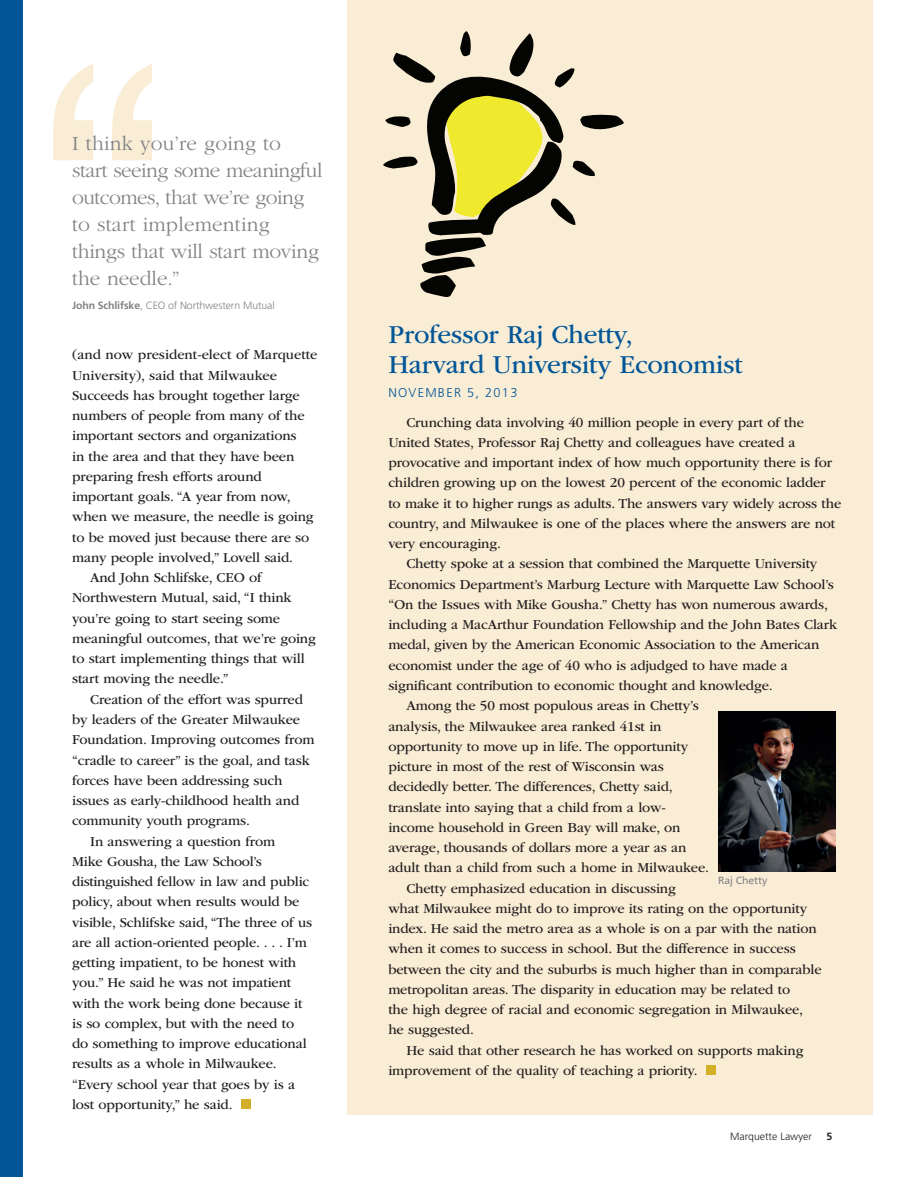
<style>
.page{position:relative;width:919px;height:1178px;background:#fff}
.page>*{position:absolute;margin:0;border:0;box-sizing:border-box;transform-origin:0 0}
.t1{font:27px/30px "ITC Garamond Std";letter-spacing:-.01em;color:#015698}
.t2{font:300 21px/27px "ITC Garamond Std";letter-spacing:-.01em;color:#808285}
.t3{font:14.25px "ITC Garamond Std";letter-spacing:-.01em;color:#231f20}
.t4{font:300 12.75px "Frutiger";letter-spacing:.1em;color:#015698}
.t5{font:300 10.5px "Frutiger";letter-spacing:-.01em;color:#808285}
.t6{font:300 10.5px "Frutiger";color:#231f20}
.t7{font:10.5px "Frutiger";letter-spacing:-.01em;color:#808285}
.t8{font:700 10.5px "Frutiger";color:#231f20}
.s1{font-weight:700}
</style>
<div class="page">
<div style="left:347px;top:0;width:525px;height:1114px;background:#faedd5"></div>
<svg style="left:383px;top:31px;width:240px;height:266px"></svg>
<div style="left:241px;top:1099px;width:9px;height:9px;background:#d3b028"></div>
<div style="left:705px;top:1065px;width:10px;height:9px;background:#d3b028"></div>
<img style="left:718px;top:711px;width:117px;height:160px">
<div style="left:0;top:0;width:23px;height:1176px;background:#015698"></div>
<svg style="left:53px;top:64px;width:99px;height:96px"></svg>
<h2 class="t2" style="left:72px;top:130px;width:252px">I think you’re going to<br>start seeing some meaningful outcomes, that we’re going to start implementing things that will start moving the needle.”</h2>
<p class="t5" style="left:72px;top:299px;width:204px"><span class="s1">John Schlifske</span>, CEO of Northwestern Mutual</p>
<p class="t3" style="left:72px;top:347px;width:247px">(and now president-elect of Marquette</p>
<p class="t3" style="left:72px;top:367px;width:206px">University), said that Milwaukee</p>
<p class="t3" style="left:72px;top:387px;width:229px">Succeeds has brought together large</p>
<p class="t3" style="left:72px;top:408px;width:234px">numbers of people from many of the</p>
<p class="t3" style="left:72px;top:428px;width:226px">important sectors and organizations</p>
<p class="t3" style="left:72px;top:448px;width:223px">in the area and that they have been</p>
<p class="t3" style="left:72px;top:468px;width:191px">preparing fresh efforts around</p>
<p class="t3" style="left:72px;top:489px;width:220px">important goals. “A year from now,</p>
<p class="t3" style="left:72px;top:509px;width:243px">when we measure, the needle is going</p>
<p class="t3" style="left:72px;top:529px;width:239px">to be moved just because there are so</p>
<p class="t3" style="left:72px;top:549px;width:222px">many people involved,” Lovell said.</p>
<p class="t3" style="left:90px;top:570px;width:173px">And John Schlifske, CEO of</p>
<p class="t3" style="left:72px;top:590px;width:221px">Northwestern Mutual, said, “I think</p>
<p class="t3" style="left:72px;top:610px;width:209px">you’re going to start seeing some</p>
<p class="t3" style="left:72px;top:630px;width:245px">meaningful outcomes, that we’re going</p>
<p class="t3" style="left:72px;top:651px;width:234px">to start implementing things that will</p>
<p class="t3" style="left:72px;top:671px;width:158px">start moving the needle.”</p>
<p class="t3" style="left:90px;top:691px;width:214px">Creation of the effort was spurred</p>
<p class="t3" style="left:72px;top:711px;width:229px">by leaders of the Greater Milwaukee</p>
<p class="t3" style="left:72px;top:732px;width:244px">Foundation. Improving outcomes from</p>
<p class="t3" style="left:72px;top:752px;width:239px">“cradle to career” is the goal, and task</p>
<p class="t3" style="left:72px;top:772px;width:212px">forces have been addressing such</p>
<p class="t3" style="left:72px;top:792px;width:228px">issues as early-childhood health and</p>
<p class="t3" style="left:72px;top:813px;width:179px">community youth programs.</p>
<p class="t3" style="left:90px;top:833px;width:186px">In answering a question from</p>
<p class="t3" style="left:72px;top:853px;width:191px">Mike Gousha, the Law School’s</p>
<p class="t3" style="left:72px;top:873px;width:238px">distinguished fellow in law and public</p>
<p class="t3" style="left:72px;top:894px;width:229px">policy, about when results would be</p>
<p class="t3" style="left:72px;top:914px;width:241px">visible, Schlifske said, “The three of us</p>
<p class="t3" style="left:72px;top:934px;width:236px">are all action-oriented people. . . . I’m</p>
<p class="t3" style="left:72px;top:954px;width:226px">getting impatient, to be honest with</p>
<p class="t3" style="left:72px;top:975px;width:220px">you.” He said he was not impatient</p>
<p class="t3" style="left:72px;top:995px;width:232px">with the work being done because it</p>
<p class="t3" style="left:72px;top:1015px;width:223px">is so complex, but with the need to</p>
<p class="t3" style="left:72px;top:1035px;width:236px">do something to improve educational</p>
<p class="t3" style="left:72px;top:1056px;width:206px">results as a whole in Milwaukee.</p>
<p class="t3" style="left:72px;top:1076px;width:224px">“Every school year that goes by is a</p>
<p class="t3" style="left:72px;top:1096px;width:162px">lost opportunity,” he said.</p>
<h1 class="t1" style="left:388px;top:320px;width:356px">Professor Raj Chetty,<br>Harvard University Economist</h1>
<p class="t4" style="left:388px;top:385px;width:130px">NOVEMBER 5, 2013</p>
<p class="t3" style="left:406px;top:414px;width:399px">Crunching data involving 40 million people in every part of the</p>
<p class="t3" style="left:388px;top:434px;width:408px">United States, Professor Raj Chetty and colleagues have created a</p>
<p class="t3" style="left:388px;top:455px;width:445px">provocative and important index of how much opportunity there is for</p>
<p class="t3" style="left:388px;top:475px;width:438px">children growing up on the lowest 20 percent of the economic ladder</p>
<p class="t3" style="left:388px;top:495px;width:454px">to make it to higher rungs as adults. The answers vary widely across the</p>
<p class="t3" style="left:388px;top:515px;width:448px">country, and Milwaukee is one of the places where the answers are not</p>
<p class="t3" style="left:388px;top:536px;width:114px">very encouraging.</p>
<p class="t3" style="left:406px;top:556px;width:412px">Chetty spoke at a session that combined the Marquette University</p>
<p class="t3" style="left:388px;top:576px;width:447px">Economics Department’s Marburg Lecture with Marquette Law School’s</p>
<p class="t3" style="left:388px;top:596px;width:441px">“On the Issues with Mike Gousha.” Chetty has won numerous awards,</p>
<p class="t3" style="left:388px;top:617px;width:450px">including a MacArthur Foundation Fellowship and the John Bates Clark</p>
<p class="t3" style="left:388px;top:637px;width:432px">medal, given by the American Economic Association to the American</p>
<p class="t3" style="left:388px;top:657px;width:401px">economist under the age of 40 who is adjudged to have made a</p>
<p class="t3" style="left:388px;top:677px;width:386px">significant contribution to economic thought and knowledge.</p>
<p class="t3" style="left:406px;top:698px;width:294px">Among the 50 most populous areas in Chetty’s</p>
<p class="t3" style="left:388px;top:718px;width:274px">analysis, the Milwaukee area ranked 41st in</p>
<p class="t3" style="left:388px;top:738px;width:301px">opportunity to move up in life. The opportunity</p>
<p class="t3" style="left:388px;top:758px;width:277px">picture in most of the rest of Wisconsin was</p>
<p class="t3" style="left:388px;top:779px;width:286px">decidedly better. The differences, Chetty said,</p>
<p class="t3" style="left:388px;top:799px;width:279px">translate into saying that a child from a low-</p>
<p class="t3" style="left:388px;top:819px;width:293px">income household in Green Bay will make, on</p>
<p class="t3" style="left:388px;top:839px;width:299px">average, thousands of dollars more a year as an</p>
<p class="t3" style="left:388px;top:860px;width:322px">adult than a child from such a home in Milwaukee.</p>
<p class="t3" style="left:406px;top:880px;width:271px">Chetty emphasized education in discussing</p>
<p class="t3" style="left:388px;top:900px;width:420px">what Milwaukee might do to improve its rating on the opportunity</p>
<p class="t3" style="left:388px;top:920px;width:429px">index. He said the metro area as a whole is on a par with the nation</p>
<p class="t3" style="left:388px;top:941px;width:409px">when it comes to success in school. But the difference in success</p>
<p class="t3" style="left:388px;top:961px;width:434px">between the city and the suburbs is much higher than in comparable</p>
<p class="t3" style="left:388px;top:981px;width:403px">metropolitan areas. The disparity in education may be related to</p>
<p class="t3" style="left:388px;top:1001px;width:416px">the high degree of racial and economic segregation in Milwaukee,</p>
<p class="t3" style="left:388px;top:1022px;width:87px">he suggested.</p>
<p class="t3" style="left:406px;top:1042px;width:398px">He said that other research he has worked on supports making</p>
<p class="t3" style="left:388px;top:1062px;width:311px">improvement of the quality of teaching a priority.</p>
<p class="t7" style="left:717px;top:874px;width:51px">Raj Chetty</p>
<p class="t6" style="left:730px;top:1130px;width:83px">Marquette Lawyer</p>
<p class="t8" style="left:826px;top:1129px;width:7px">5</p>
</div>
